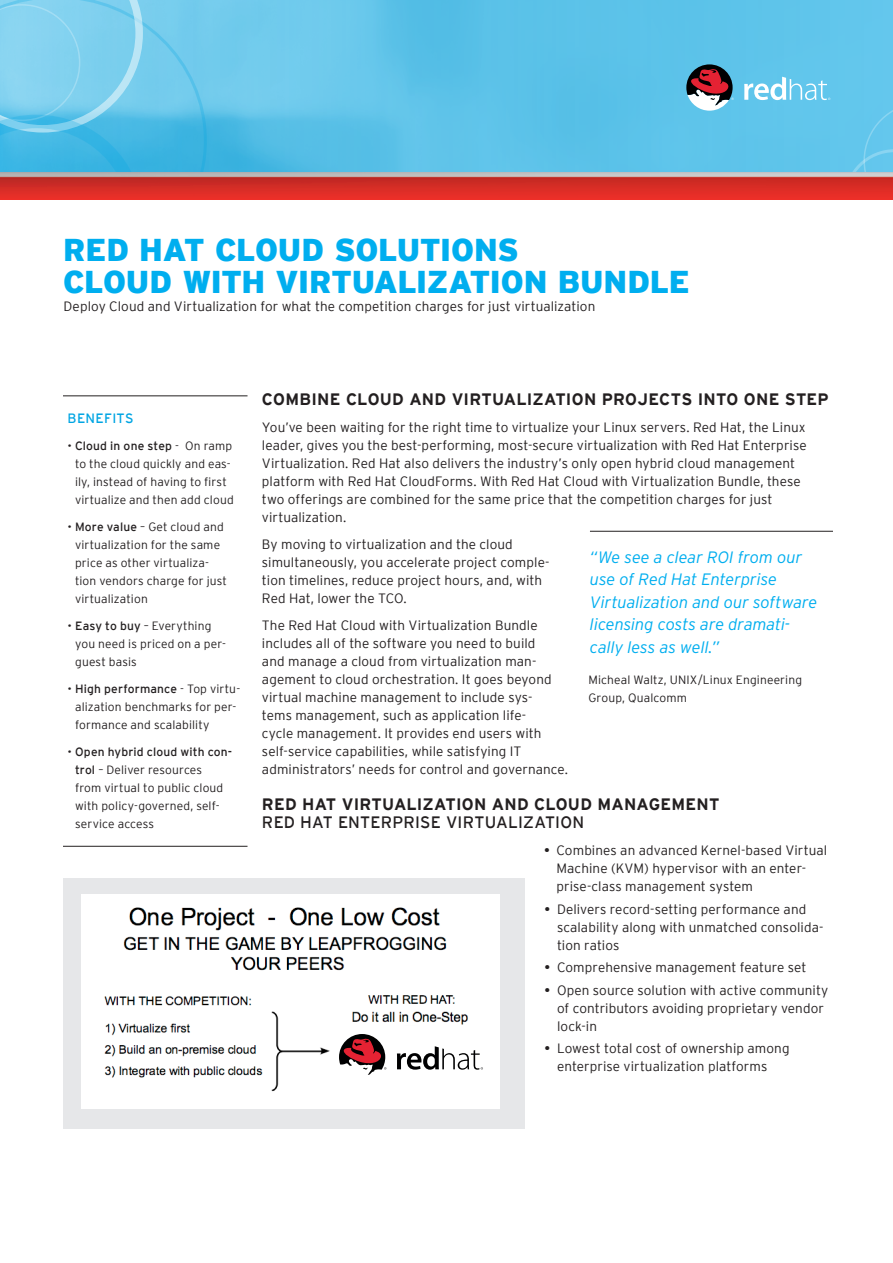
<style>
.page{position:relative;width:893px;height:1263px;background:#fff}
.page>*{position:absolute;margin:0;border:0;box-sizing:border-box;transform-origin:0 0}
.t1{font:900 31.5px/31.5px "Interstate";letter-spacing:-.015em;color:#00aeef}
.t2{font:italic 300 16.5px/22.5px "Interstate";letter-spacing:-.005em;color:#00aeef}
.t3{font:700 16.5px "Interstate";letter-spacing:.015em;color:#231f20}
.t4{font:16.5px "Interstate";letter-spacing:.01em;color:#231f20}
.t5{font:300 13.5px/18px "Interstate";letter-spacing:.005em;color:#231f20}
.t6{font:13.5px "Interstate";color:#00a5e3}
.t7{font:300 12px/18px "Interstate";letter-spacing:.01em;color:#231f20}
.s1{font-weight:400}
</style>
<div class="page">
<hr style="left:63px;top:396px;width:185px;height:1px;background:#231f20">
<hr style="left:63px;top:846px;width:185px;height:1px;background:#231f20">
<div style="left:63px;top:878px;width:461px;height:251px;background:#e6e7e9"></div>
<div style="left:81px;top:894px;width:419px;height:215px;background:#fff"></div>
<img style="left:104px;top:907px;width:364px;height:185px">
<div style="left:339px;top:1026px;width:149px;height:74px;background:#fff"></div>
<svg style="left:397px;top:1046px;width:86px;height:24px"></svg>
<svg style="left:339px;top:1034px;width:47px;height:41px"></svg>
<hr style="left:590px;top:531px;width:243px;height:1px;background:#231f20">
<hr style="left:590px;top:728px;width:243px;height:1px;background:#231f20">
<svg style="left:207px;top:0;width:686px;height:172px;background:#5ec3e9"></svg>
<svg style="left:844px;top:102px;width:49px;height:70px;background:#65c7ec"></svg>
<svg style="left:0;top:0;width:207px;height:172px;background:#6ac7ea"></svg>
<img style="left:0;top:172px;width:893px;height:27px">
<svg style="left:744px;top:77px;width:86px;height:23px"></svg>
<svg style="left:686px;top:64px;width:48px;height:47px"></svg>
<h1 class="t1" style="left:63px;top:234px;width:628px">RED HAT CLOUD SOLUTIONS<br>CLOUD WITH VIRTUALIZATION BUNDLE</h1>
<p class="t5" style="left:64px;top:297px;width:533px">Deploy Cloud and Virtualization for what the competition charges for just virtualization</p>
<p class="t6" style="left:67px;top:411px;width:19px">Bene</p>
<p class="t6" style="left:104px;top:411px;width:16px">fits</p>
<p class="t7" style="left:75px;top:437px;width:160px;text-indent:-8px">• <span class="s1">Cloud in one step</span> - On ramp to the cloud quickly and eas&shy;ily, instead of having to first virtualize and then add cloud</p>
<p class="t7" style="left:75px;top:518px;width:153px;text-indent:-8px">• <span class="s1">More value</span> – Get cloud and virtualization for the same price as other virtualiza&shy;tion vendors charge for just virtualization</p>
<p class="t7" style="left:75px;top:617px;width:152px;text-indent:-8px">• <span class="s1">Easy to buy</span> – Everything you need is priced on a per&shy;guest basis</p>
<p class="t7" style="left:75px;top:680px;width:167px;text-indent:-8px">• <span class="s1">High performance</span> - Top virtu&shy;alization benchmarks for per&shy;formance and scalability</p>
<p class="t7" style="left:75px;top:743px;width:159px;text-indent:-8px">• <span class="s1">Open hybrid cloud with con&shy;trol</span> – Deliver resources<br>from virtual to public cloud with policy-governed, self&shy;service access</p>
<p class="t3" style="left:262px;top:390px;width:568px">COMBINE CLOUD AND VIRTUALIZATION PROJECTS INTO ONE STEP</p>
<p class="t5" style="left:262px;top:418px;width:546px">You’ve been waiting for the right time to virtualize your Linux servers. Red Hat, the Linux leader, gives you the best-performing, most-secure virtualization with Red Hat Enterprise Virtualization. Red Hat also delivers the industry’s only open hybrid cloud management platform with Red Hat CloudForms. With Red Hat Cloud with Virtualization Bundle, these two offerings are combined for the same price that the competition charges for just virtualization.</p>
<p class="t5" style="left:262px;top:535px;width:289px">By moving to virtualization and the cloud simultaneously, you accelerate project comple&shy;tion timelines, reduce project hours, and, with Red Hat, lower the TCO.</p>
<p class="t5" style="left:262px;top:616px;width:308px">The Red Hat Cloud with Virtualization Bundle includes all of the software you need to build<br>and manage a cloud from virtualization man&shy;agement to cloud orchestration. It goes beyond virtual machine management to include sys-<br>tems management, such as application life-<br>cycle management. It provides end users with self-service capabilities, while satisfying IT administrators’ needs for control and governance.</p>
<p class="t3" style="left:262px;top:795px;width:12px">RED</p>
<p class="t3" style="left:302px;top:795px;width:51px">HAT VIRTUALIZATION</p>
<p class="t3" style="left:492px;top:795px;width:13px">AND</p>
<p class="t3" style="left:534px;top:795px;width:24px">CLOUD</p>
<p class="t3" style="left:598px;top:795px;width:14px">MANA</p>
<p class="t3" style="left:649px;top:795px;width:25px">GEMENT</p>
<p class="t4" style="left:262px;top:813px;width:324px">RED HAT ENTERPRISE VIRTUALIZATION</p>
<p class="t5" style="left:556px;top:841px;width:272px;text-indent:-12px"><span class="s1">•</span> Combines an advanced Kernel-based Virtual<br>Machine (KVM) hypervisor with an enter&shy;prise-class management system</p>
<p class="t5" style="left:557px;top:900px;width:268px;text-indent:-12px"><span class="s1">•</span> Delivers record-setting performance and scalability along with unmatched consolida&shy;tion ratios</p>
<p class="t5" style="left:544px;top:958px;width:263px"><span class="s1">•</span> Comprehensive management feature set</p>
<p class="t5" style="left:557px;top:981px;width:273px;text-indent:-12px"><span class="s1">•</span> Open source solution with active community of contributors avoiding proprietary vendor lock-in</p>
<p class="t5" style="left:557px;top:1039px;width:234px;text-indent:-12px"><span class="s1">•</span> Lowest total cost of ownership among enterprise virtualization platforms</p>
<p class="t2" style="left:590px;top:545px;width:229px">“We see a clear ROI from our use of Red Hat Enterprise<br>Virtualization and our software licensing costs are dramati&shy;cally less as well.”</p>
<p class="t7" style="left:588px;top:671px;width:215px">Micheal Waltz, UNIX/Linux Engineering<br>Group, Qualcomm</p>
</div>
